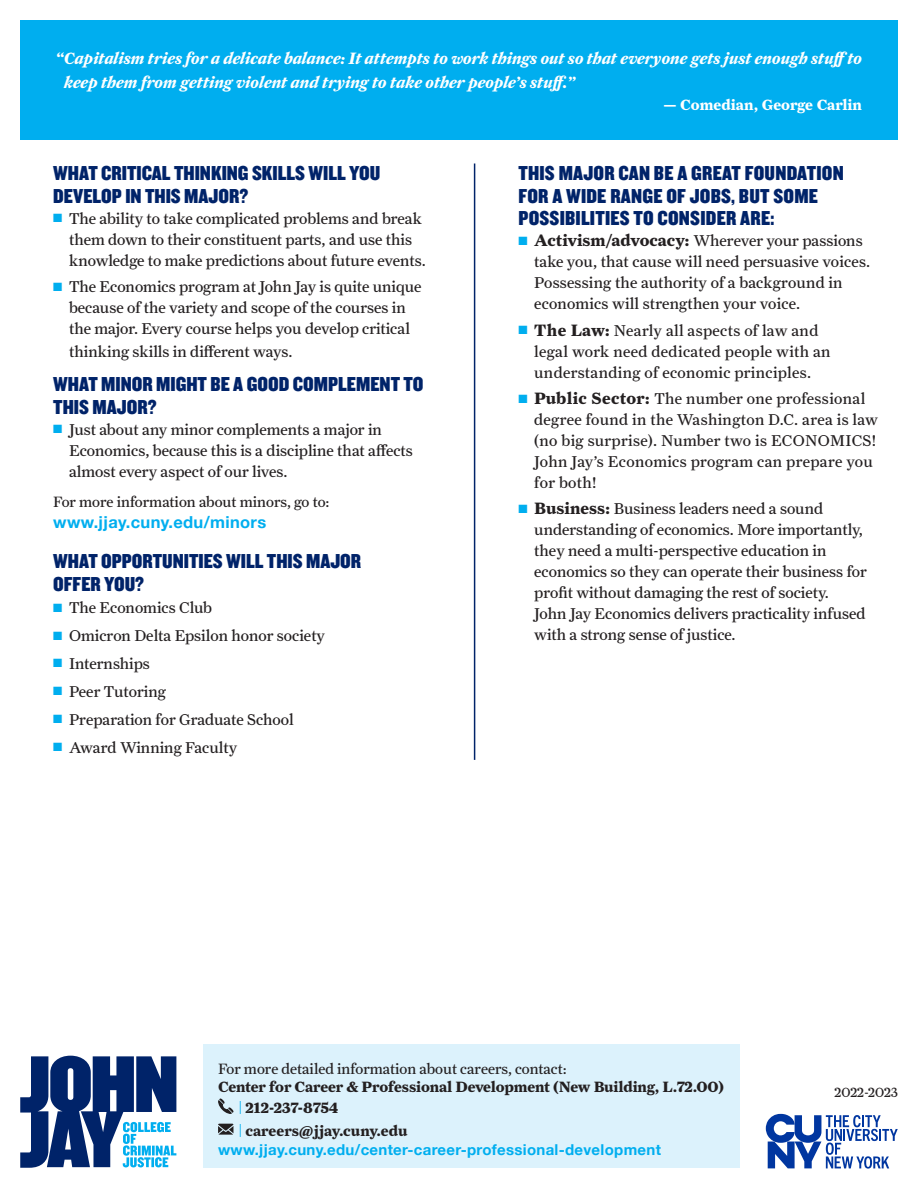
<style>
.page{position:relative;width:918px;height:1188px;background:#fff}
.page>*{position:absolute;margin:0;border:0;box-sizing:border-box;transform-origin:0 0}
.Question_Heads{font:21px/22.5px "Knockout 70 Full Welterwt";color:#002369}
.t1{font:16.5px/24px "Farnham Text Bold Ital LF";color:#fff}
.t2{font:700 16.5px "Helvetica Neue";letter-spacing:.02em;color:#00aeef}
._10_5_pt_Farnham{font:15.75px/21px "Farnham Text Regular LF";color:#231f20;text-align:center}
.Question_Heads-2{font:15.75px/21px "Farnham Text Regular LF";color:#231f20}
._10_5_pt_Farnham-2{font:15.75px/21px "Farnham Text Regular LF";letter-spacing:.02em;color:#231f20}
.t3{font:15px "Farnham Text Bold LF";letter-spacing:-.01em;color:#231f20}
.t4{font:15px "Farnham Text Regular LF";color:#231f20}
.t5{font:700 15px "Helvetica Neue";letter-spacing:.02em;color:#00aeef}
.t6{font:15px "Farnham Text Bold LF";color:#fff}
.t7{font:13.5px "Farnham Text Regular LF";letter-spacing:.01em;color:#231f20}
.s1{color:#00aeef}
.s2{font-family:"Farnham Text Bold LF";font-size:16.5px}
.s3{font-family:"Farnham Text Regular LF";color:#00aeef}
</style>
<div class="page">
<div style="left:20px;top:20px;width:878px;height:120px;background:#00aeef"></div>
<hr style="left:474px;top:164px;width:1px;height:596px;background:#002369">
<div style="left:203px;top:1044px;width:536px;height:124px;background:#dcf2fc"></div>
<svg style="left:218px;top:1098px;width:16px;height:16px"></svg>
<svg style="left:218px;top:1124px;width:15px;height:11px"></svg>
<svg style="left:766px;top:1114px;width:132px;height:55px"></svg>
<svg style="left:20px;top:1056px;width:156px;height:112px"></svg>
<p class="t1" style="left:64px;top:46px;width:800px;text-indent:-8px">“Capitalism tries for a delicate balance: It attempts to work things out so that everyone gets just enough stuffto keep them from getting violent and trying to take other people’s stuff.”</p>
<p class="t6" style="left:663px;top:96px;width:201px">— Comedian, George Carlin</p>
<p class="Question_Heads" style="left:53px;top:161px;width:328px">WHAT CRITICAL THINKING SKILLS WILL YOU<br>DEVELOP IN THIS MAJOR?</p>
<p class="Question_Heads-2" style="left:69px;top:208px;width:358px;text-indent:-16px"><span class="s1">■</span> The ability to take complicated problems and break them down to their constituent parts, and use this knowledge to make predictions about future events.</p>
<p class="_10_5_pt_Farnham" style="left:53px;top:276px;width:370px"><span class="s1">■</span> The Economics program at John Jay is quite unique because of the variety and scope of the courses in<br>the major. Every course helps you develop critical</p>
<p class="_10_5_pt_Farnham" style="left:69px;top:341px;width:225px">thinking skills in different ways.</p>
<p class="Question_Heads" style="left:53px;top:372px;width:372px">WHAT MINOR MIGHT BE A GOOD COMPLEMENT TO<br>THIS MAJOR?</p>
<p class="Question_Heads-2" style="left:69px;top:419px;width:345px;text-indent:-16px"><span class="s1">■</span> Just about any minor complements a major in<br>Economics, because this is a discipline that affects almost every aspect of our lives.</p>
<p class="t4" style="left:53px;top:493px;width:278px">For more information about minors, go to:</p>
<p class="t2" style="left:53px;top:509px;width:214px">www.jjay.cuny.edu/minors</p>
<p class="Question_Heads" style="left:53px;top:549px;width:309px">WHAT OPPORTUNITIES WILL THIS MAJOR<br>OFFER YOU?</p>
<p class="Question_Heads-2" style="left:53px;top:597px;width:160px"><span class="s1">■</span> The Economics Club</p>
<p class="_10_5_pt_Farnham" style="left:53px;top:625px;width:273px"><span class="s1">■</span> Omicron Delta Epsilon honor society</p>
<p class="_10_5_pt_Farnham" style="left:53px;top:653px;width:98px"><span class="s1">■</span> Internships</p>
<p class="_10_5_pt_Farnham" style="left:53px;top:681px;width:114px"><span class="s1">■</span> Peer Tutoring</p>
<p class="_10_5_pt_Farnham" style="left:53px;top:709px;width:242px"><span class="s1">■</span> Preparation for Graduate School</p>
<p class="_10_5_pt_Farnham" style="left:53px;top:737px;width:185px"><span class="s1">■</span> Award Winning Faculty</p>
<p class="Question_Heads" style="left:518px;top:161px;width:327px">THIS MAJOR CAN BE A GREAT FOUNDATION<br>FOR A WIDE RANGE OF JOBS, BUT SOME<br>POSSIBILITIES TO CONSIDER ARE:</p>
<p class="Question_Heads-2" style="left:534px;top:230px;width:338px;text-indent:-16px"><span class="s1">■</span> <span class="s2">Activism/advocacy:</span> Wherever your passions take you, that cause will need persuasive voices.<br>Possessing the authority of a background in economics will strengthen your voice.</p>
<p class="_10_5_pt_Farnham-2" style="left:534px;top:320px;width:298px;text-indent:-16px"><span class="s1">■</span> <span class="s2">The Law:</span> Nearly all aspects of law and legal work need dedicated people with an understanding of economic principles.</p>
<p class="_10_5_pt_Farnham-2" style="left:534px;top:388px;width:345px;text-indent:-16px"><span class="s1">■</span> <span class="s2">Public Sector:</span> The number one professional degree found in the Washington D.C. area is law (no big surprise). Number two is ECONOMICS!<br>John Jay’s Economics program can prepare you for both!</p>
<p class="_10_5_pt_Farnham" style="left:534px;top:498px;width:334px;text-align:left;text-indent:-16px"><span class="s1">■</span> <span class="s2">Business:</span> Business leaders need a sound understanding of economics. More importantly, they need a multi-perspective education in economics so they can operate their business for profit without damaging the rest of society.<br>John Jay Economics delivers practicality infused with a strong sense of justice.</p>
<p class="t4" style="left:218px;top:1060px;width:350px">For more detailed information about careers, contact:</p>
<p class="t3" style="left:218px;top:1078px;width:508px">Center for Career &amp; Professional Development (New Building, L.72.00)</p>
<p class="t3" style="left:239px;top:1099px;width:101px"><span class="s3">|</span> 212-237-8754</p>
<p class="t3" style="left:239px;top:1121px;width:170px"><span class="s3">|</span> careers@jjay.cuny.edu</p>
<p class="t5" style="left:218px;top:1138px;width:444px">www.jjay.cuny.edu/center-career-professional-development</p>
<p class="t7" style="left:835px;top:1085px;width:65px">2022-2023</p>
</div>
